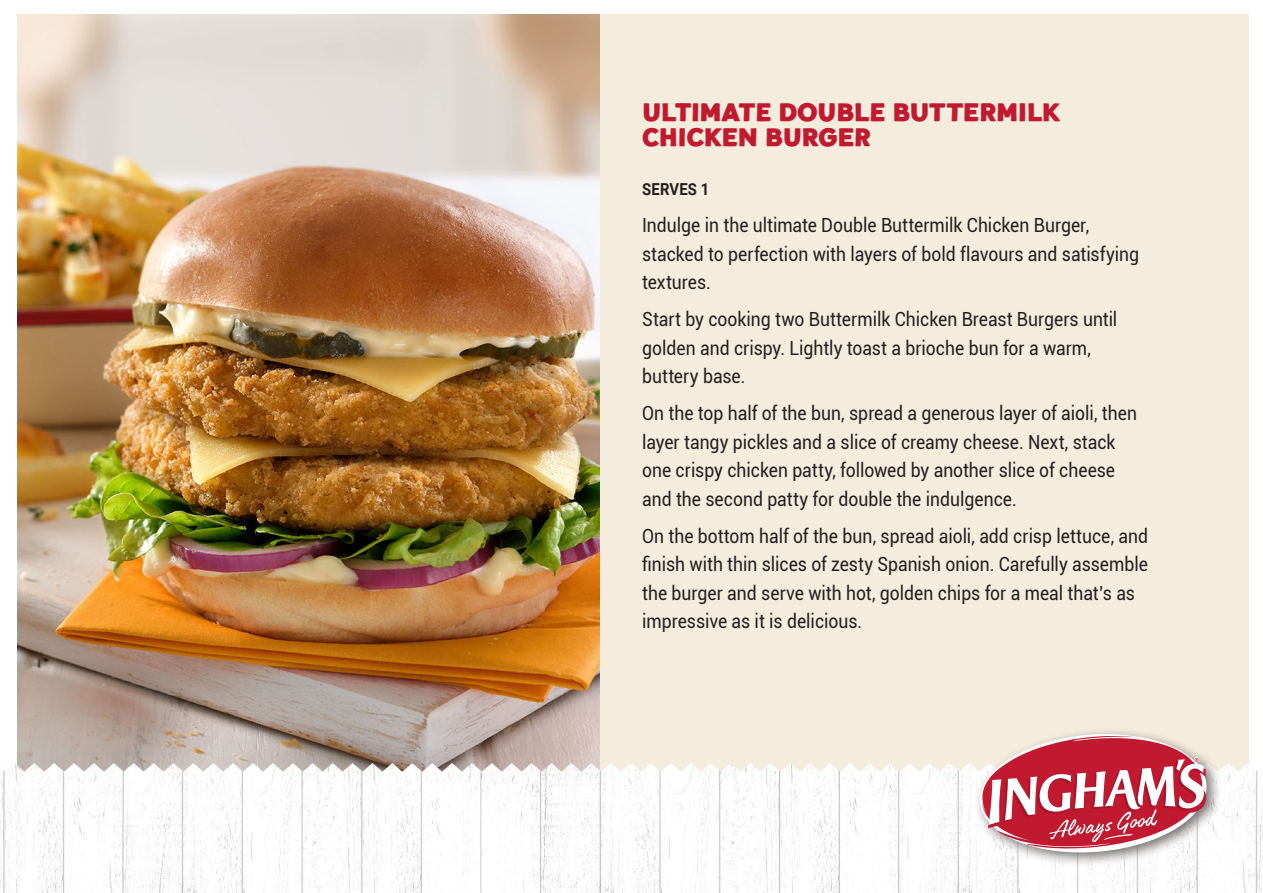
<style>
.page{position:relative;width:1263px;height:893px;background:#fff}
.page>*{position:absolute;margin:0;border:0;box-sizing:border-box;transform-origin:0 0}
.Small_Sub_Heading_NE{font:700 25.5px/25.5px "Nauticus LC";letter-spacing:-.015em;color:#c01930}
.Product_Table_Copy_N{font:19.5px/28.5px "Roboto";color:#231f20;scale:.9 1}
.Product_Table_Copy_N-2{font:700 16.5px "Roboto";letter-spacing:.015em;color:#231f20;scale:.9 1}
</style>
<div class="page">
<div style="left:17px;top:15px;width:1232px;height:781px;background:#f4ecdd"></div>
<img style="left:17px;top:14px;width:583px;height:707px">
<img style="left:0;top:721px;width:1263px;height:172px">
<div style="left:973px;top:727px;width:248px;height:141px;background:#696362;opacity:.9"></div>
<svg style="left:976px;top:729px;width:234px;height:128px"></svg>
<p class="Small_Sub_Heading_NE" style="left:642px;top:99px;width:419px">ULTIMATE DOUBLE BUTTERMILK<br>CHICKEN BURGER</p>
<p class="Product_Table_Copy_N-2" style="left:642px;top:178px;width:76px">SERVES 1</p>
<p class="Product_Table_Copy_N" style="left:642px;top:210px;width:554px">Indulge in the ultimate Double Buttermilk Chicken Burger, stacked to perfection with layers of bold flavours and satisfying textures.</p>
<p class="Product_Table_Copy_N" style="left:642px;top:304px;width:530px">Start by cooking two Buttermilk Chicken Breast Burgers until golden and crispy. Lightly toast a brioche bun for a warm, buttery base.</p>
<p class="Product_Table_Copy_N" style="left:642px;top:398px;width:551px">On the top half of the bun, spread a generous layer of aioli, then layer tangy pickles and a slice of creamy cheese. Next, stack one crispy chicken patty, followed by another slice of cheese and the second patty for double the indulgence.</p>
<p class="Product_Table_Copy_N" style="left:642px;top:521px;width:564px">On the bottom half of the bun, spread aioli, add crisp lettuce, and finish with thin slices of zesty Spanish onion. Carefully assemble the burger and serve with hot, golden chips for a meal that’s as impressive as it is delicious.</p>
</div>
